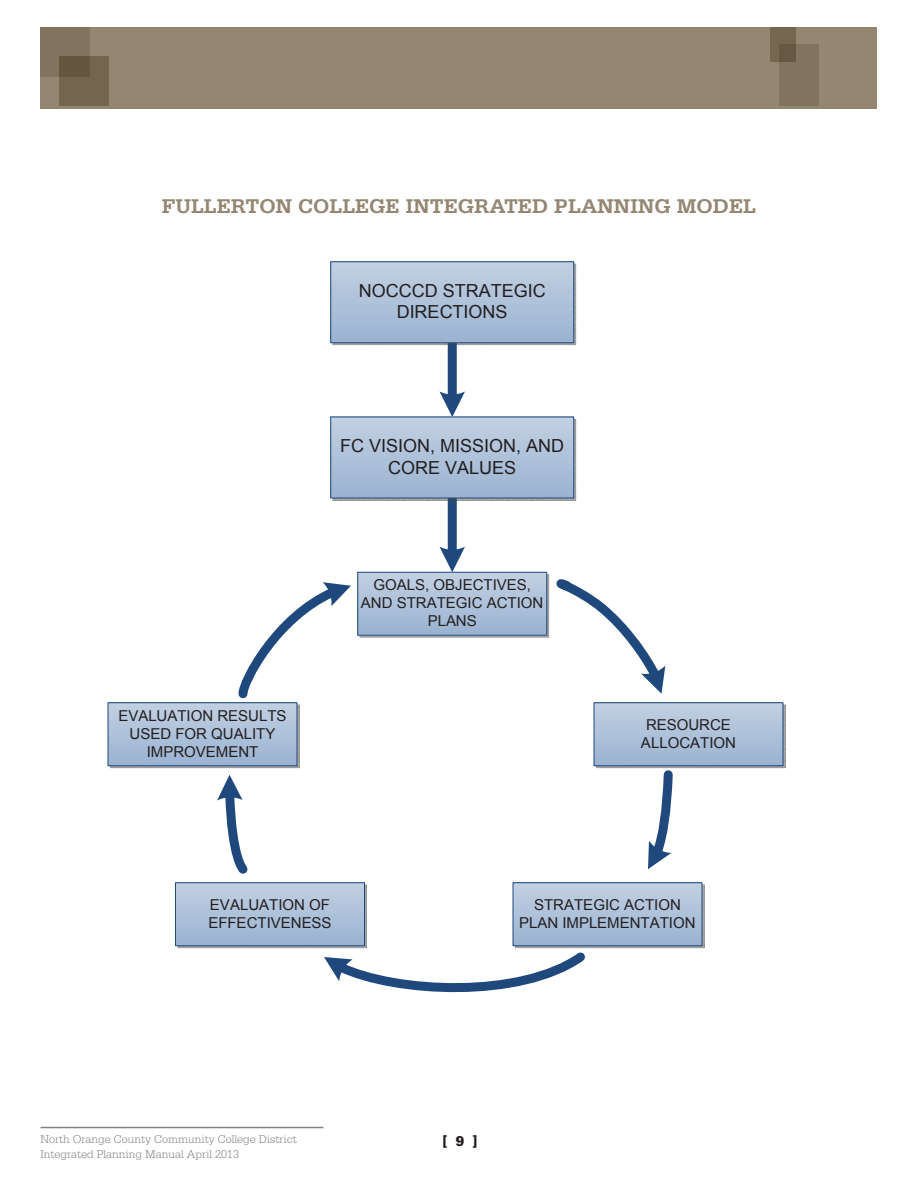
<style>
.page{position:relative;width:918px;height:1188px;background:#fff}
.page>*{position:absolute;margin:0;border:0;box-sizing:border-box;transform-origin:0 0}
.t1{font:700 21px "Serifa";color:#948772}
.t2{font:18px/21.6px "Arial";color:#231f20;text-align:center}
.t3{font:15px/18px "Arial";color:#231f20;text-align:center}
.t4{font:900 15px "Serifa";color:#231f20}
.t5{font:300 12px/14.4px "Serifa";color:#808285}
</style>
<div class="page">
<div style="left:40px;top:27px;width:838px;height:82px;background:#948772"></div>
<div style="left:40px;top:27px;width:50px;height:50px;background:#81735e"></div>
<div style="left:59px;top:56px;width:50px;height:50px;background:linear-gradient(to right,#6c5d46,#74654e)"></div>
<div style="left:771px;top:27px;width:25px;height:34px;background:#766751"></div>
<svg style="left:779px;top:44px;width:40px;height:61px;background:#7d6f5a"></svg>
<hr style="left:40px;top:1127px;width:283px;height:1px;background:#808285">
<div style="left:448px;top:343px;width:9px;height:55px;background:#1f497d"></div>
<svg style="left:439px;top:391px;width:26px;height:26px"></svg>
<img style="left:333px;top:264px;width:243px;height:81px">
<div style="left:331px;top:262px;width:243px;height:81px;background:linear-gradient(to bottom,#c2d0e3,#9ab3d1)"></div>
<div style="left:331px;top:262px;width:243px;height:81px;border:1px solid #1f497d"></div>
<div style="left:448px;top:498px;width:9px;height:55px;background:#1f497d"></div>
<svg style="left:439px;top:547px;width:26px;height:25px"></svg>
<img style="left:333px;top:419px;width:243px;height:81px">
<div style="left:331px;top:417px;width:243px;height:81px;background:linear-gradient(to bottom,#c2d0e3,#9ab3d1)"></div>
<img style="left:360px;top:574px;width:189px;height:64px">
<div style="left:358px;top:572px;width:189px;height:63px;background:linear-gradient(to bottom,#c2d0e2,#99b2d1)"></div>
<div style="left:358px;top:572px;width:189px;height:63px;border:1px solid #1f497d"></div>
<img style="left:596px;top:705px;width:189px;height:63px">
<div style="left:594px;top:703px;width:189px;height:63px;background:linear-gradient(to bottom,#c2d0e2,#99b2d1)"></div>
<div style="left:594px;top:703px;width:189px;height:63px;border:1px solid #1f497d"></div>
<img style="left:110px;top:705px;width:189px;height:63px">
<div style="left:108px;top:703px;width:189px;height:63px;background:linear-gradient(to bottom,#c2d0e2,#99b2d1)"></div>
<div style="left:108px;top:703px;width:189px;height:63px;border:1px solid #1f497d"></div>
<img style="left:593px;top:885px;width:111px;height:63px">
<div style="left:513px;top:883px;width:189px;height:63px;background:linear-gradient(to bottom,#c2d0e2,#99b2d1)"></div>
<img style="left:177px;top:885px;width:190px;height:63px">
<div style="left:176px;top:883px;width:188px;height:63px;background:linear-gradient(to bottom,#c2d0e2,#99b2d1)"></div>
<div style="left:175px;top:883px;width:190px;height:63px;border:1px solid #1f497d"></div>
<svg style="left:234px;top:582px;width:117px;height:121px"></svg>
<svg style="left:544px;top:579px;width:122px;height:115px"></svg>
<svg style="left:646px;top:765px;width:32px;height:104px"></svg>
<svg style="left:324px;top:944px;width:269px;height:49px"></svg>
<svg style="left:217px;top:775px;width:31px;height:99px"></svg>
<h1 class="t1" style="left:162px;top:194px;width:451px">FULLERTON COLLEGE INTEGRATED PLANNIN</h1>
<h1 class="t1" style="left:655px;top:194px;width:103px">G MODEL</h1>
<p class="t2" style="left:359px;top:280px;width:189px">NOCCCD STRATEGIC<br>DIRECTIONS</p>
<p class="t2" style="left:340px;top:435px;width:225px">FC VISION, MISSION, AND<br>CORE VALUES</p>
<p class="t3" style="left:118px;top:706px;width:170px">EVALUATION RESULTS<br>USED FOR QUALITY<br>IMPROVEMENT</p>
<p class="t3" style="left:361px;top:576px;width:184px">GOALS, OBJECTIVES,<br>AND STRATEGIC ACTION<br>PLANS</p>
<p class="t3" style="left:641px;top:715px;width:97px">RESOURCE<br>ALLOCATION</p>
<p class="t3" style="left:208px;top:895px;width:125px;text-align:left">EVALUATION OF<br>EFFECTIVENESS</p>
<p class="t3" style="left:519px;top:895px;width:178px">STRATEGIC ACTION<br>PLAN IMPLEMENTATION</p>
<p class="t5" style="left:40px;top:1132px;width:258px">North Orange County Community College District<br>Integrated Planning Manual April 2013</p>
<p class="t4" style="left:443px;top:1132px;width:37px">[ 9 ]</p>
</div>
